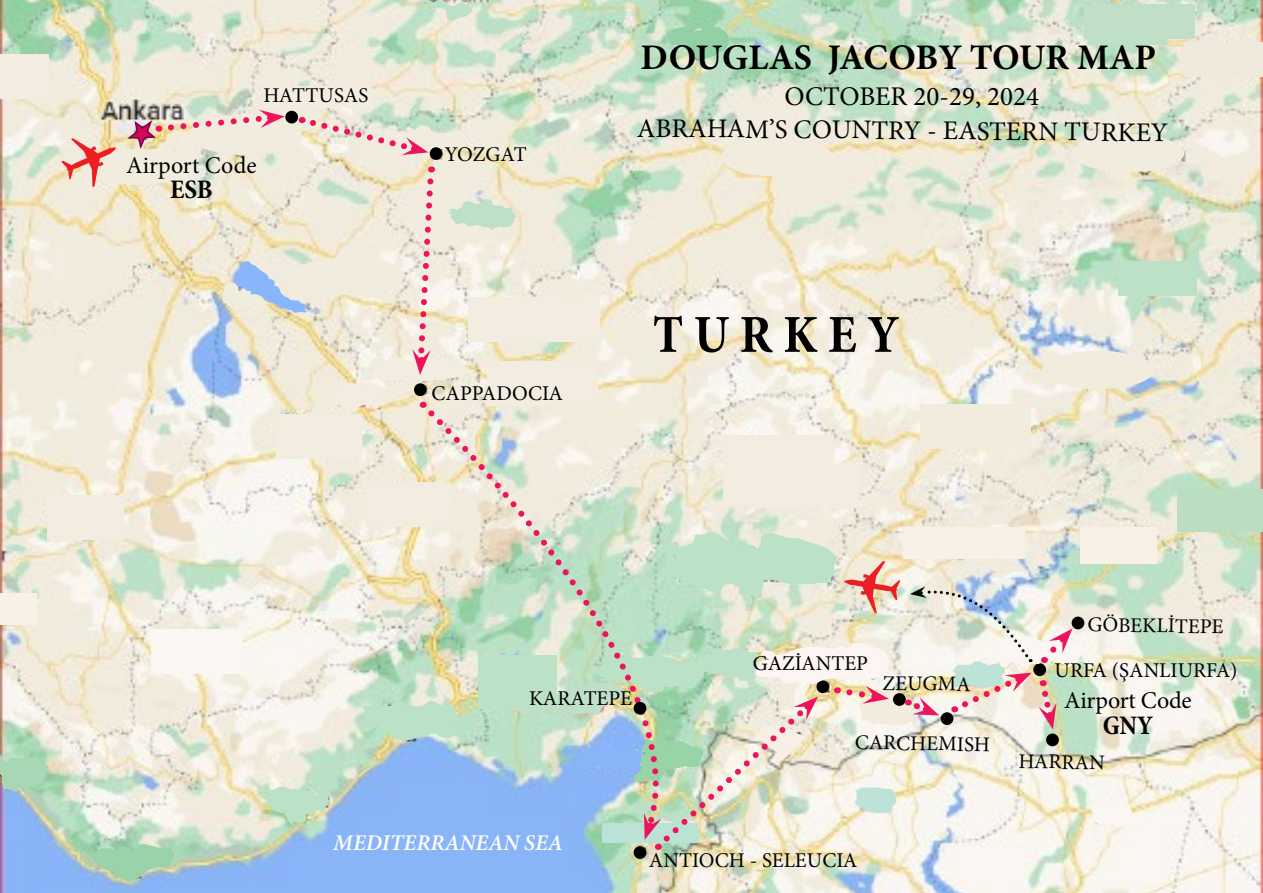
<style>
.page{position:relative;width:1263px;height:893px;background:#fff}
.page>*{position:absolute;margin:0;border:0;box-sizing:border-box;transform-origin:0 0}
.t1{font:700 condensed 54px "Minion Pro";color:#000}
.t2{font:700 36px "Minion Pro";color:#000}
.t3{font:27px "Minion Pro";color:#000}
.t4{font:700 condensed 27px "Minion Pro";letter-spacing:-.01em;color:#000}
.t5{font:24px "Minion Pro";color:#000}
.t6{font:italic 600 22.5px "Minion Pro";color:#fff}
.t7{font:21px "Minion Pro";color:#000}
</style>
<div class="page">
<img style="left:0;top:0;width:1263px;height:893px">
<div style="left:291px;top:257px;width:113px;height:38px;background:#f2ecde;border-radius:50%"></div>
<div style="left:189px;top:115px;width:113px;height:40px;background:#f2ecde;border-radius:50%"></div>
<div style="left:721px;top:138px;width:112px;height:38px;background:#f2ecde;border-radius:50%"></div>
<div style="left:1071px;top:134px;width:113px;height:38px;background:#f2ecde;border-radius:50%"></div>
<div style="left:1042px;top:351px;width:112px;height:38px;background:#f2ecde;border-radius:50%"></div>
<div style="left:904px;top:527px;width:121px;height:32px;background:#f9f1e6"></div>
<div style="left:0;top:593px;width:36px;height:32px;background:#f9f1e6"></div>
<div style="left:1080px;top:527px;width:77px;height:36px;background:#f9f1e6"></div>
<div style="left:1178px;top:489px;width:85px;height:42px;background:#bbddc2"></div>
<div style="left:1184px;top:43px;width:79px;height:34px;background:#f0eadc"></div>
<div style="left:1118px;top:261px;width:79px;height:35px;background:#bde1c7"></div>
<div style="left:1089px;top:11px;width:78px;height:34px;background:#bde1c7"></div>
<div style="left:1084px;top:4px;width:111px;height:34px;background:#c1dfc7"></div>
<div style="left:921px;top:404px;width:110px;height:45px;background:#f2ecde"></div>
<div style="left:487px;top:361px;width:110px;height:45px;background:#f3ede1"></div>
<div style="left:748px;top:463px;width:111px;height:45px;background:#f3ede1"></div>
<div style="left:723px;top:436px;width:110px;height:70px;background:#f3ede1"></div>
<div style="left:276px;top:415px;width:85px;height:44px;background:#f3ede1"></div>
<div style="left:366px;top:483px;width:85px;height:44px;background:#f3ede1"></div>
<div style="left:468px;top:298px;width:132px;height:44px;background:#f3ede1"></div>
<div style="left:0;top:54px;width:49px;height:45px;background:#f3ede1"></div>
<div style="left:47px;top:495px;width:76px;height:45px;background:#f3ede1"></div>
<div style="left:151px;top:629px;width:91px;height:45px;background:#faf7f2"></div>
<svg style="left:669px;top:23px;width:68px;height:37px;background:#a4d5af"></svg>
<svg style="left:412px;top:0;width:61px;height:22px"></svg>
<svg style="left:265px;top:786px;width:67px;height:39px;background:#c0dec4"></svg>
<svg style="left:0;top:754px;width:49px;height:41px;background:#a8d2b4"></svg>
<div style="left:430px;top:147px;width:12px;height:13px;background:#000;border-radius:50%"></div>
<div style="left:285px;top:111px;width:13px;height:13px;background:#000;border-radius:50%"></div>
<div style="left:634px;top:846px;width:12px;height:13px;background:#000;border-radius:50%"></div>
<div style="left:264px;top:87px;width:108px;height:21px;background:#f3ede1"></div>
<svg style="left:88px;top:844px;width:88px;height:38px;background:#9fccb5"></svg>
<svg style="left:360px;top:700px;width:63px;height:43px;background:#bcdfc5"></svg>
<svg style="left:223px;top:260px;width:84px;height:54px;background:#ced8e1"></svg>
<svg style="left:423px;top:405px;width:266px;height:422px;background:#d0dcd1"></svg>
<svg style="left:332px;top:166px;width:184px;height:247px"></svg>
<svg style="left:302px;top:116px;width:167px;height:39px;background:#e3d6ca"></svg>
<svg style="left:61px;top:110px;width:224px;height:77px"></svg>
<img style="left:542px;top:531px;width:595px;height:319px">
<p class="t7" style="left:264px;top:81px;width:106px">HATTUSAS</p>
<p class="t5" style="left:126px;top:149px;width:132px">Airport Code</p>
<p class="t4" style="left:170px;top:171px;width:44px">ESB</p>
<p class="t7" style="left:445px;top:140px;width:83px">YOZGAT</p>
<p class="t7" style="left:432px;top:379px;width:133px">CAPPADOCIA</p>
<h2 class="t2" style="left:641px;top:32px;width:517px">DOUGLAS JACOBY TOUR MAP</h2>
<p class="t3" style="left:784px;top:78px;width:256px">OCTOBER 20-29, 2024</p>
<p class="t3" style="left:637px;top:108px;width:532px;rotate:1deg">ABRAHAM’S COUNTRY - EASTERN TURKEY</p>
<h1 class="t1" style="left:653px;top:297px;width:248px">T U R K E Y</h1>
<p class="t7" style="left:529px;top:684px;width:105px">KARATEPE</p>
<p class="t7" style="left:753px;top:649px;width:117px">GAZİANTEP</p>
<p class="t7" style="left:883px;top:669px;width:90px;rotate:1deg">ZEUGMA</p>
<p class="t7" style="left:855px;top:728px;width:136px;rotate:1deg">CARCHEMISH</p>
<p class="t6" style="left:333px;top:827px;width:231px">MEDITERRANEAN SEA</p>
<p class="t7" style="left:649px;top:846px;width:210px">ANTIOCH - SELEUCIA</p>
<p class="t7" style="left:1088px;top:610px;width:137px;rotate:1deg">GÖBEKLİTEPE</p>
<p class="t7" style="left:1054px;top:657px;width:184px">URFA (ŞANLIURFA)</p>
<p class="t5" style="left:1064px;top:685px;width:129px">Airport Code</p>
<p class="t4" style="left:1103px;top:707px;width:52px">GNY</p>
<p class="t7" style="left:1019px;top:747px;width:88px;rotate:1deg">HARRAN</p>
</div>
